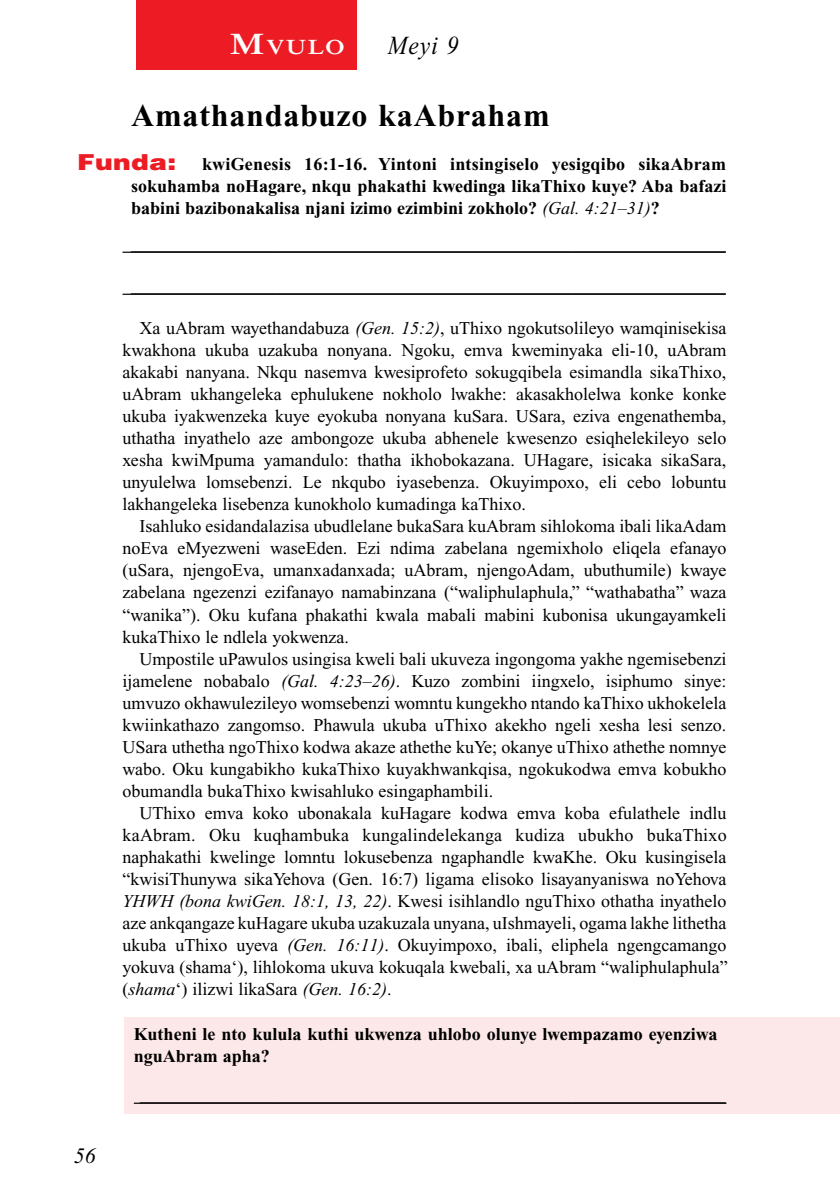
<style>
.page{position:relative;width:840px;height:1191px;background:#fff}
.page>*{position:absolute;margin:0;border:0;box-sizing:border-box;transform-origin:0 0}
.t1{font:700 32px "Times New Roman PS Std";letter-spacing:.025em;color:#000}
.t2{font:italic 26px "Times New Roman PS Std";color:#000;scale:.9 1}
.t3{font:italic 22px "Times New Roman PS Std";color:#000}
.t4{font:600 21px "Times NRMT Std";color:#fff;scale:1.1 1}
.t5{font:18px/22px "Times New Roman PS Std";color:#000;text-align:justify}
.t6{font:700 18px/22px "Times New Roman PS Std";color:#000;text-align:justify}
.s1{font-size:30px}
.s2{font-family:"Helvetica LT Std";font-weight:900;font-size:22px;color:#ed1c24}
.s3{font-weight:400;font-style:italic}
.s4{font-style:italic}
</style>
<div class="page">
<div style="left:136px;top:0;width:220px;height:69px;background:#ed1c24"></div>
<div style="left:125px;top:1017px;width:714px;height:96px;background:#fde8e9"></div>
<hr style="left:122px;top:252px;width:603px;height:1px;background:#000">
<hr style="left:122px;top:294px;width:603px;height:1px;background:#000">
<hr style="left:134px;top:1102px;width:592px;height:1px;background:#000">
<p class="t4" style="left:229px;top:35px;width:106px"><span class="s1">M</span>VULO</p>
<h2 class="t2" style="left:388px;top:32px;width:80px">Meyi 9</h2>
<h1 class="t1" style="left:131px;top:97px;width:420px">Amathandabuzo kaAbraham</h1>
<p class="t6" style="left:131px;top:153px;width:596px;text-indent:-54px"><span class="s2">Funda:</span> kwiGenesis 16:1-16. Yintoni intsingiselo yesigqibo sikaAbram sokuhamba noHagare, nkqu phakathi kwedinga likaThixo kuye? Aba bafazi babini bazibonakalisa njani izimo ezimbini zokholo? <span class="s3">(Gal. 4:21–31)</span>?</p>
<p class="t5" style="left:131px;top:233px;width:595px">__________________________________________________________________</p>
<p class="t3" style="left:74px;top:1144px;width:23px">56</p>
<p class="t5" style="left:131px;top:275px;width:595px">__________________________________________________________________</p>
<p class="t5" style="left:122px;top:317px;width:605px;text-indent:17px">Xa uAbram wayethandabuza <span class="s4">(Gen. 15:2)</span>, uThixo ngokutsolileyo wamqinisekisa kwakhona ukuba uzakuba nonyana. Ngoku, emva kweminyaka eli-10, uAbram akakabi nanyana. Nkqu nasemva kwesiprofeto sokugqibela esimandla sikaThixo, uAbram ukhangeleka ephulukene nokholo lwakhe: akasakholelwa konke konke ukuba iyakwenzeka kuye eyokuba nonyana kuSara. USara, eziva engenathemba, uthatha inyathelo aze ambongoze ukuba abhenele kwesenzo esiqhelekileyo selo xesha kwiMpuma yamandulo: thatha ikhobokazana. UHagare, isicaka sikaSara, unyulelwa lomsebenzi. Le nkqubo iyasebenza. Okuyimpoxo, eli cebo lobuntu lakhangeleka lisebenza kunokholo kumadinga kaThixo.</p>
<p class="t5" style="left:122px;top:515px;width:605px;text-indent:17px">Isahluko esidandalazisa ubudlelane bukaSara kuAbram sihlokoma ibali likaAdam noEva eMyezweni waseEden. Ezi ndima zabelana ngemixholo eliqela efanayo (uSara, njengoEva, umanxadanxada; uAbram, njengoAdam, ubuthumile) kwaye zabelana ngezenzi ezifanayo namabinzana (“waliphulaphula,” “wathabatha” waza “wanika”). Oku kufana phakathi kwala mabali mabini kubonisa ukungayamkeli kukaThixo le ndlela yokwenza.</p>
<p class="t5" style="left:122px;top:647px;width:605px;text-indent:17px">Umpostile uPawulos usingisa kweli bali ukuveza ingongoma yakhe ngemisebenzi ijamelene nobabalo <span class="s4">(Gal. 4:23–26)</span>. Kuzo zombini iingxelo, isiphumo sinye: umvuzo okhawulezileyo womsebenzi womntu kungekho ntando kaThixo ukhokelela kwiinkathazo zangomso. Phawula ukuba uThixo akekho ngeli xesha lesi senzo.<br>USara uthetha ngoThixo kodwa akaze athethe kuYe; okanye uThixo athethe nomnye wabo. Oku kungabikho kukaThixo kuyakhwankqisa, ngokukodwa emva kobukho obumandla bukaThixo kwisahluko esingaphambili.</p>
<p class="t5" style="left:122px;top:801px;width:606px;text-indent:17px">UThixo emva koko ubonakala kuHagare kodwa emva koba efulathele indlu kaAbram. Oku kuqhambuka kungalindelekanga kudiza ubukho bukaThixo naphakathi kwelinge lomntu lokusebenza ngaphandle kwaKhe. Oku kusingisela “kwisiThunywa sikaYehova (Gen. 16:7) ligama elisoko lisayanyaniswa noYehova <span class="s4">YHWH (bona kwiGen. 18:1, 13, 22)</span>. Kwesi isihlandlo nguThixo othatha inyathelo aze ankqangaze kuHagare ukuba uzakuzala unyana, uIshmayeli, ogama lakhe lithetha ukuba uThixo uyeva <span class="s4">(Gen. 16:11)</span>. Okuyimpoxo, ibali, eliphela ngengcamango yokuva (shama‘), lihlokoma ukuva kokuqala kwebali, xa uAbram “waliphulaphula” (<span class="s4">shama</span>‘) ilizwi likaSara <span class="s4">(Gen. 16:2)</span>.</p>
<p class="t6" style="left:134px;top:1023px;width:585px">Kutheni le nto kulula kuthi ukwenza uhlobo olunye lwempazamo eyenziwa nguAbram apha?</p>
<p class="t5" style="left:140px;top:1084px;width:586px">_________________________________________________________________</p>
</div>
